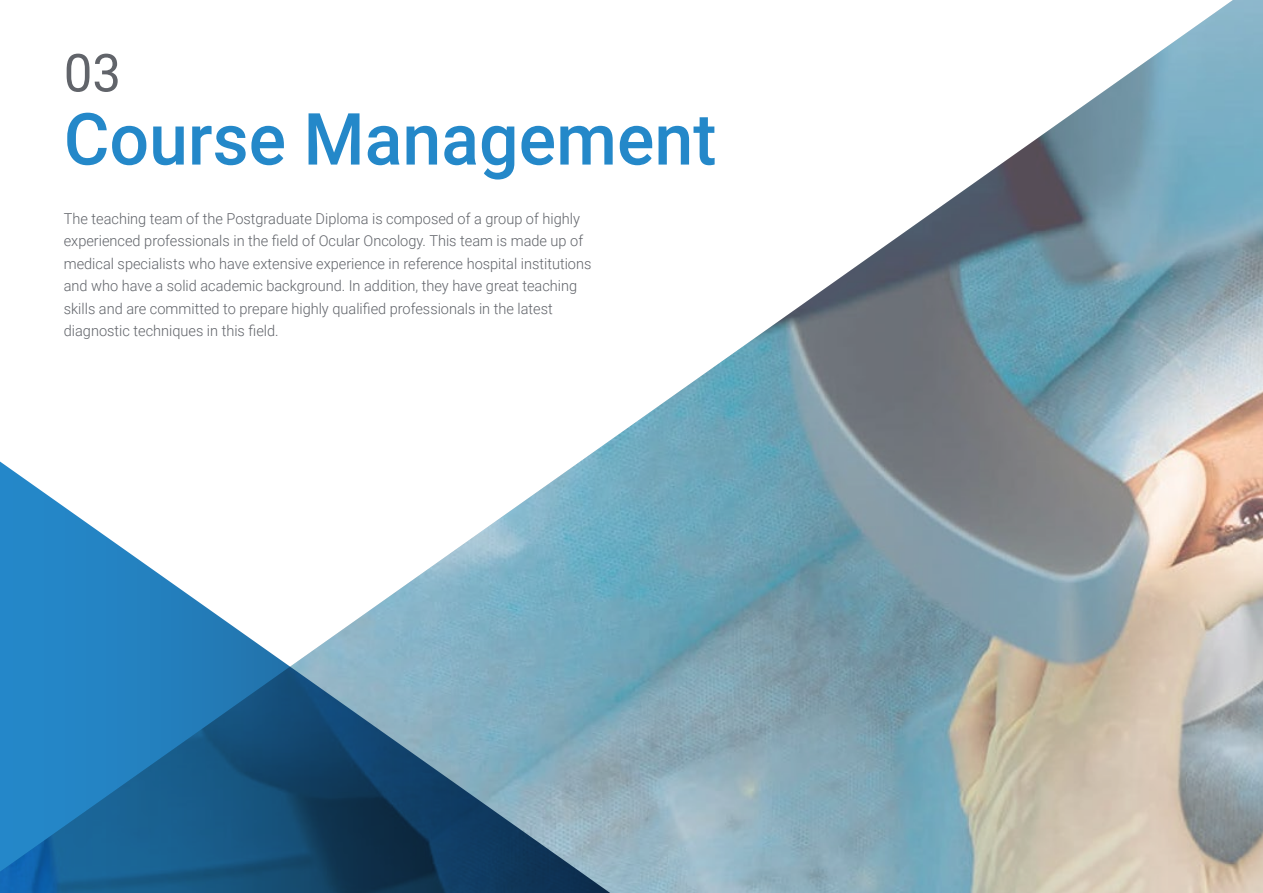
<style>
.page{position:relative;width:1263px;height:893px;background:#fff}
.page>*{position:absolute;margin:0;border:0;box-sizing:border-box;transform-origin:0 0}
.t1{font:500 72px "Roboto";color:#2488c9}
.t2{font:52.5px "Roboto";color:#61646a}
.t3{font:300 15px/22.5px "Roboto";color:#61646a}
</style>
<div class="page">
<img style="left:602px;top:0;width:661px;height:893px">
<svg style="left:0;top:446px;width:640px;height:447px"></svg>
<h2 class="t2" style="left:64px;top:36px;width:59px">03</h2>
<h1 class="t1" style="left:64px;top:89px;width:654px">Course Management</h1>
<p class="t3" style="left:64px;top:207px;width:529px">The teaching team of the Postgraduate Diploma is composed of a group of highly experienced professionals in the field of Ocular Oncology. This team is made up of medical specialists who have extensive experience in reference hospital institutions and who have a solid academic background. In addition, they have great teaching skills and are committed to prepare highly qualified professionals in the latest diagnostic techniques in this field.</p>
</div>
